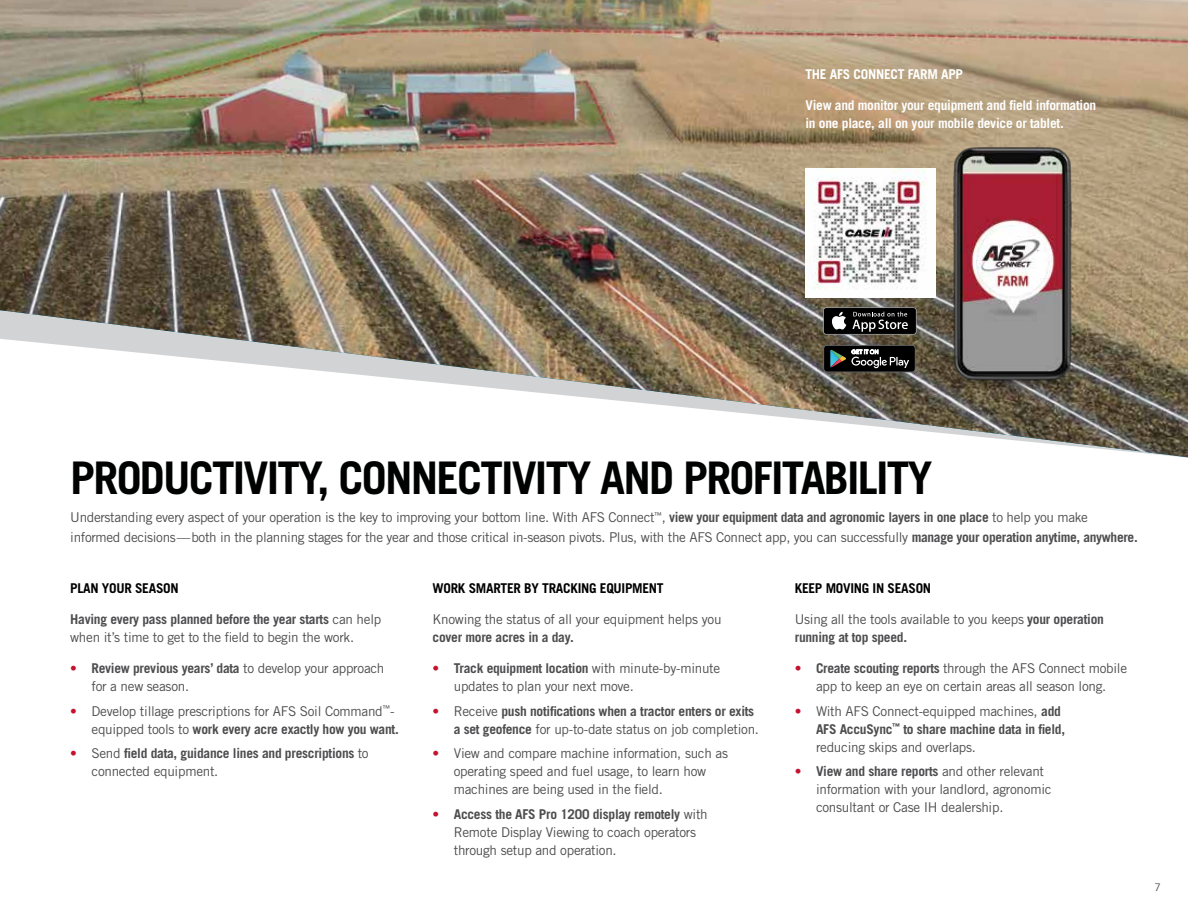
<style>
.page{position:relative;width:1188px;height:918px;background:#fff}
.page>*{position:absolute;margin:0;border:0;box-sizing:border-box;transform-origin:0 0}
.t1{font:700 45px "Trade Gothic";letter-spacing:-.04em;color:#000101}
.t2{font:13.5px/18px "Trade Gothic LT Std";letter-spacing:-.02em;color:#4d4d4f}
.t3{font:700 13.5px/18px "Trade Gothic LT Std";letter-spacing:-.02em;color:#4d4d4f}
.t4{font:700 13.5px/18px "Trade Gothic LT Std";letter-spacing:-.02em;color:#fff}
.t5{font:700 13.5px "Trade Gothic LT Std";letter-spacing:-.02em;color:#000}
.t6{font:10.5px "Trade Gothic LT Std";color:#4d4d4f}
.s1{font-family:"Trade Gothic";font-weight:700}
.s2{font-weight:700}
.s3{font-weight:700;color:#c4122f}
.s4{color:#c4122f}
.s5{font-weight:400;color:#c4122f}
.s6{font-weight:400}
</style>
<div class="page">
<img style="left:0;top:0;width:1188px;height:457px">
<img style="left:925px;top:132px;width:175px;height:278px">
<svg style="left:823px;top:307px;width:94px;height:28px;background:#363636"></svg>
<svg style="left:824px;top:345px;width:91px;height:27px;background:#2c2f2e"></svg>
<img style="left:806px;top:168px;width:129px;height:130px">
<p class="t4" style="left:806px;top:65px;width:159px">THE AFS CONNECT FARM APP</p>
<p class="t4" style="left:806px;top:96px;width:292px">View and monitor your equipment and field information in one place, all on your mobile device or tablet.</p>
<h1 class="t1" style="left:70px;top:450px;width:864px">PRODUCTIVITY, CONNECTIVITY AND PROFITABILITY</h1>
<p class="t2" style="left:70px;top:507px;width:1069px;line-height:19.5px">Understanding every aspect of your operation is the key to improving your bottom line. With AFS Connect<sup>™</sup>, <span class="s1">view your equipment data and agronomic layers in one place</span> to help you make informed decisions -—both in the planning stages for the year and those critical in-season pivots. Plus, with the AFS Connect app, you can successfully <span class="s1">manage your operation anytime, anywhere.</span></p>
<p class="t5" style="left:70px;top:580px;width:110px">PLAN YOUR SEASON</p>
<p class="t2" style="left:70px;top:610px;width:313px"><span class="s2">Having every pass planned before the year starts</span> can help when it’s time to get to the field to begin the work.</p>
<p class="t2" style="left:92px;top:659px;width:294px;text-indent:-21px"><span class="s3">•</span> <span class="s2">Review previous years’ data</span> to develop your approach for a new season.</p>
<p class="t2" style="left:92px;top:702px;width:309px;text-indent:-21px"><span class="s4">•</span> Develop tillage prescriptions for AFS Soil Command<sup>™</sup>- equipped tools to <span class="s2">work every acre exactly how you want.</span></p>
<p class="t3" style="left:92px;top:744px;width:279px;text-indent:-21px"><span class="s5">•</span> <span class="s6">Send</span> field data, guidance lines and prescriptions <span class="s6">to connected equipment.</span></p>
<p class="t5" style="left:795px;top:580px;width:138px">KEEP MOVING IN SEASON</p>
<p class="t2" style="left:795px;top:610px;width:311px">Using all the tools available to you keeps <span class="s2">your operation running at top speed.</span></p>
<p class="t2" style="left:795px;top:659px;width:334px;text-align:center"><span class="s3">•</span> <span class="s2">Create scouting reports</span> through the AFS Connect mobile app to keep an eye on certain areas all season long.</p>
<p class="t2" style="left:816px;top:702px;width:251px;text-indent:-21px"><span class="s4">•</span> With AFS Connect-equipped machines, <span class="s2">add<br>AFS AccuSync</span><sup>™</sup> <span class="s2">to share machine data in field, </span>reducing skips and overlaps.</p>
<p class="t2" style="left:816px;top:762px;width:237px;text-indent:-21px"><span class="s3">•</span> <span class="s2">View and share reports</span> and other relevant information with your landlord, agronomic consultant or Case IH dealership.</p>
<p class="t5" style="left:433px;top:580px;width:233px">WORK SMARTER BY TRACKING EQUIPMENT</p>
<p class="t2" style="left:433px;top:610px;width:290px">Knowing the status of all your equipment helps you</p>
<p class="t3" style="left:433px;top:628px;width:143px">cover more acres in a day.</p>
<p class="t2" style="left:454px;top:659px;width:268px;text-indent:-21px"><span class="s3">•</span> <span class="s2">Track equipment location</span> with minute-by-minute updates to plan your next move.</p>
<p class="t3" style="left:454px;top:702px;width:307px;text-indent:-21px"><span class="s5">•</span> <span class="s6">Receive</span> push notifications when a tractor enters or exits a set geofence <span class="s6">for up-to-date status on job completion.</span></p>
<p class="t2" style="left:454px;top:744px;width:276px;text-indent:-21px"><span class="s4">•</span> View and compare machine information, such as operating speed and fuel usage, to learn how machines are being used in the field.</p>
<p class="t2" style="left:454px;top:805px;width:256px;text-indent:-21px"><span class="s3">•</span> <span class="s2">Access the AFS Pro 1200 display remotely</span> with<br>Remote Display Viewing to coach operators through setup and operation.</p>
<p class="t6" style="left:1155px;top:881px;width:8px">7</p>
</div>
